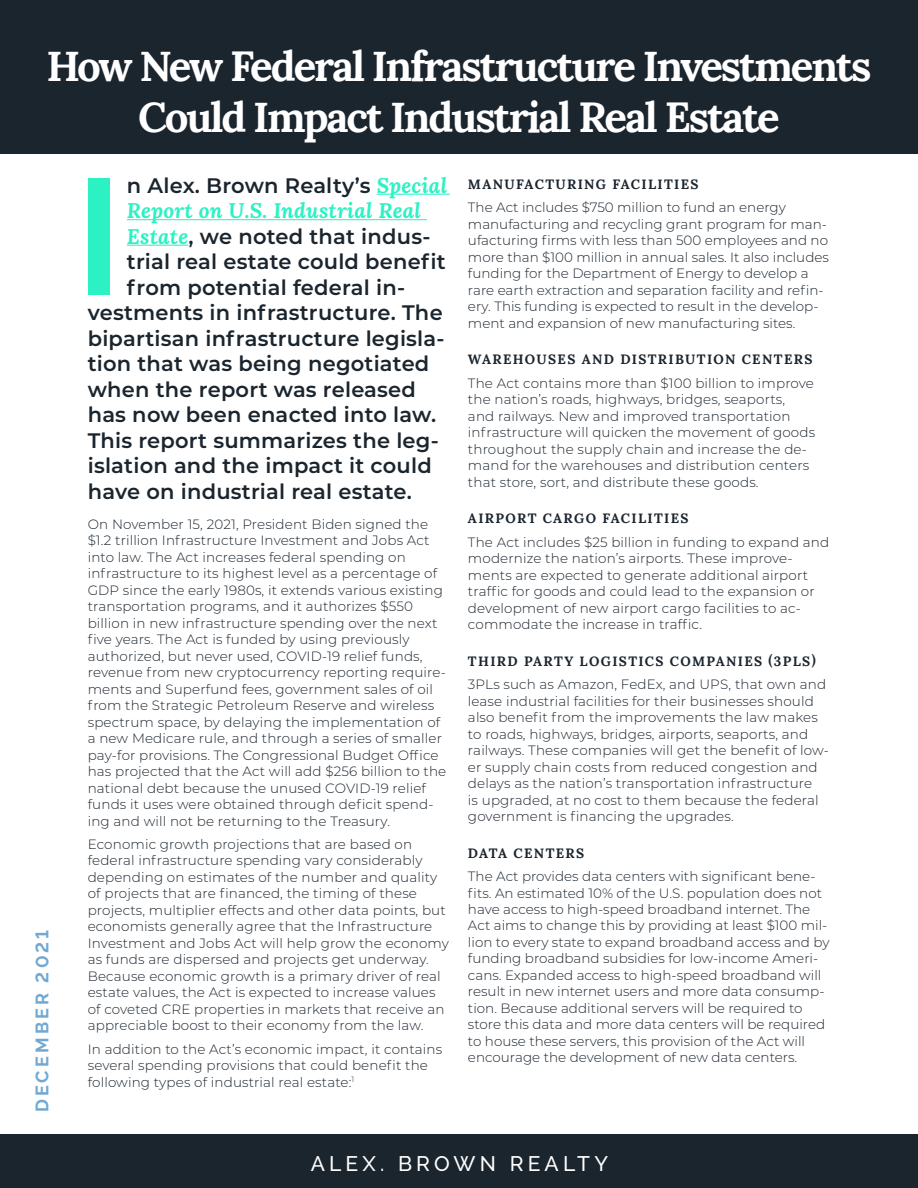
<style>
.page{position:relative;width:918px;height:1188px;background:#fff}
.page>*{position:absolute;margin:0;border:0;box-sizing:border-box;transform-origin:0 0}
.t1{font:600 166.65px "Montserrat";color:#2cf2c3}
.t2{font:700 42px/50.4px "Lora";letter-spacing:-.05em;color:#fff;text-align:center}
.t3{font:600 21px "Montserrat";letter-spacing:.01em;color:#1b252e}
.t4{font:italic 700 21px "Lora";letter-spacing:.01em;color:#2cf2c3}
.t5{font:500 21px "Raleway";letter-spacing:.2em;color:#fff}
.t6{font:700 18px "Raleway";letter-spacing:.175em;color:#71a9d2}
.t7{font:300 13.5px/16.5px "Montserrat";letter-spacing:.01em;color:#1b252e}
.t8{font:700 13.5px "Lora";letter-spacing:.1em;color:#1b252e}
.s1{font-family:"Lora";font-weight:700;font-style:italic;color:#2cf2c3}
</style>
<div class="page">
<div style="left:0;top:0;width:918px;height:154px;background:#1b252e"></div>
<div style="left:0;top:1134px;width:918px;height:54px;background:#1b252e"></div>
<hr style="left:377px;top:194px;width:73px;height:1px;background:#2cf2c3">
<hr style="left:127px;top:219px;width:300px;height:1px;background:#2cf2c3">
<hr style="left:127px;top:245px;width:62px;height:1px;background:#2cf2c3">
<h2 class="t2" style="left:47px;top:37px;width:826px">How New Federal Infrastructure Investments<br>Could Impact Industrial Real Estate</h2>
<h1 class="t1" style="left:72px;top:117px;width:55px">I</h1>
<h3 class="t3" style="left:127px;top:170px;width:322px">n Alex. Brown Realty’s <span class="s1">Special</span></h3>
<p class="t8" style="left:468px;top:173px;width:232px">MANUFACTURING FACILITIES</p>
<p class="t7" style="left:468px;top:199px;width:362px">The Act includes $750 million to fund an energy manufacturing and recycling grant program for man&shy;ufacturing firms with less than 500 employees and no more than $100 million in annual sales. It also includes funding for the Department of Energy to develop a rare earth extraction and separation facility and refin&shy;ery. This funding is expected to result in the develop&shy;ment and expansion of new manufacturing sites.</p>
<p class="t8" style="left:468px;top:348px;width:346px">WAREHOUSES AND DISTRIBUTION CENTERS</p>
<p class="t7" style="left:468px;top:374px;width:349px">The Act contains more than $100 billion to improve the nation’s roads, highways, bridges, seaports,<br>and railways. New and improved transportation infrastructure will quicken the movement of goods throughout the supply chain and increase the de&shy;mand for the warehouses and distribution centers that store, sort, and distribute these goods.</p>
<p class="t8" style="left:468px;top:507px;width:222px">AIRPORT CARGO FACILITIES</p>
<p class="t7" style="left:468px;top:533px;width:363px">The Act includes $25 billion in funding to expand and modernize the nation’s airports. These improve&shy;ments are expected to generate additional airport traffic for goods and could lead to the expansion or development of new airport cargo facilities to ac&shy;commodate the increase in traffic.</p>
<p class="t8" style="left:468px;top:650px;width:349px">THIRD PARTY LOGISTICS COMPANIES (3PLS)</p>
<p class="t7" style="left:468px;top:676px;width:362px">3PLs such as Amazon, FedEx, and UPS, that own and lease industrial facilities for their businesses should also benefit from the improvements the law makes to roads, highways, bridges, airports, seaports, and railways. These companies will get the benefit of low&shy;er supply chain costs from reduced congestion and delays as the nation’s transportation infrastructure<br>is upgraded, at no cost to them because the federal government is financing the upgrades.</p>
<p class="t8" style="left:468px;top:841px;width:118px">DATA CENTERS</p>
<p class="t7" style="left:468px;top:868px;width:363px">The Act provides data centers with significant bene&shy;fits. An estimated 10% of the U.S. population does not have access to high-speed broadband internet. The Act aims to change this by providing at least $100 mil&shy;lion to every state to expand broadband access and by funding broadband subsidies for low-income Ameri&shy;cans. Expanded access to high-speed broadband will result in new internet users and more data consump&shy;tion. Because additional servers will be required to store this data and more data centers will be required to house these servers, this provision of the Act will encourage the development of new data centers.</p>
<h3 class="t4" style="left:127px;top:196px;width:296px">Report on U.S. Industrial Real</h3>
<h3 class="t3" style="left:127px;top:221px;width:305px"><span class="s1">Estate</span>, we noted that indus-</h3>
<h3 class="t3" style="left:127px;top:247px;width:320px">trial real estate could benefit</h3>
<h3 class="t3" style="left:127px;top:272px;width:280px">from potential federal in-</h3>
<h3 class="t3" style="left:88px;top:298px;width:357px">vestments in infrastructure. The</h3>
<h3 class="t3" style="left:88px;top:323px;width:358px">bipartisan infrastructure legisla-</h3>
<h3 class="t3" style="left:88px;top:349px;width:343px">tion that was being negotiated</h3>
<h3 class="t3" style="left:88px;top:374px;width:330px">when the report was released</h3>
<h3 class="t3" style="left:88px;top:400px;width:350px">has now been enacted into law.</h3>
<h3 class="t3" style="left:88px;top:425px;width:353px">This report summarizes the leg-</h3>
<h3 class="t3" style="left:88px;top:451px;width:346px">islation and the impact it could</h3>
<h3 class="t3" style="left:88px;top:476px;width:326px">have on industrial real estate.</h3>
<p class="t7" style="left:88px;top:515px;width:360px">On November 15, 2021, President Biden signed the $1.2 trillion Infrastructure Investment and Jobs Act into law. The Act increases federal spending on infrastructure to its highest level as a percentage of GDP since the early 1980s, it extends various existing transportation programs, and it authorizes $550 billion in new infrastructure spending over the next five years. The Act is funded by using previously authorized, but never used, COVID-19 relief funds, revenue from new cryptocurrency reporting require&shy;ments and Superfund fees, government sales of oil from the Strategic Petroleum Reserve and wireless spectrum space, by delaying the implementation of a new Medicare rule, and through a series of smaller pay-for provisions. The Congressional Budget Office has projected that the Act will add $256 billion to the national debt because the unused COVID-19 relief funds it uses were obtained through deficit spend&shy;ing and will not be returning to the Treasury.</p>
<p class="t7" style="left:88px;top:835px;width:363px">Economic growth projections that are based on federal infrastructure spending vary considerably depending on estimates of the number and quality of projects that are financed, the timing of these projects, multiplier effects and other data points, but economists generally agree that the Infrastructure Investment and Jobs Act will help grow the economy as funds are dispersed and projects get underway.<br>Because economic growth is a primary driver of real estate values, the Act is expected to increase values of coveted CRE properties in markets that receive an appreciable boost to their economy from the law.</p>
<p class="t7" style="left:88px;top:1040px;width:356px">In addition to the Act’s economic impact, it contains several spending provisions that could benefit the following types of industrial real estate:<sup>1</sup></p>
<h3 class="t6" style="left:32px;top:1112px;width:184px;rotate:-90deg">DECEMBER 2021</h3>
<h3 class="t5" style="left:311px;top:1152px;width:299px">ALEX. BROWN REALTY</h3>
</div>
